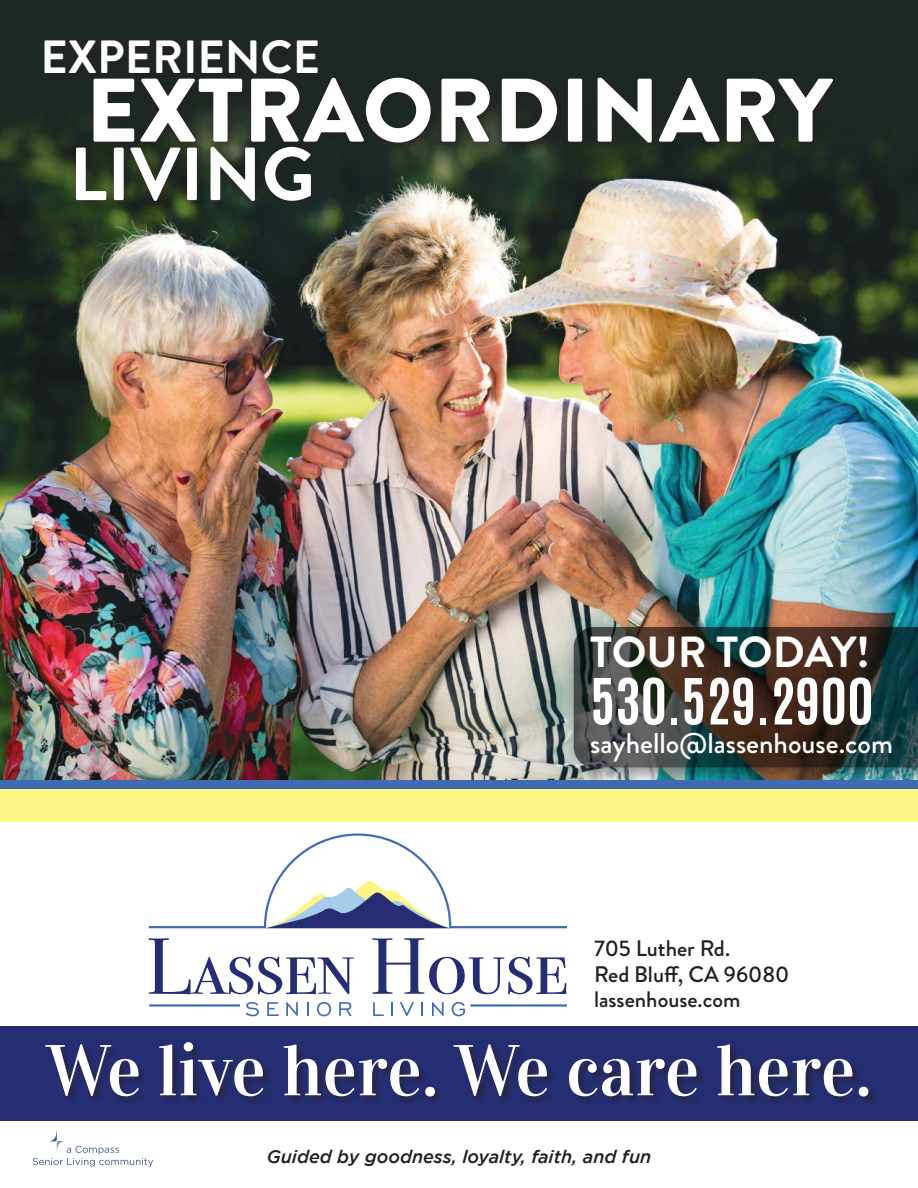
<style>
.page{position:relative;width:918px;height:1188px;background:#fff}
.page>*{position:absolute;margin:0;border:0;box-sizing:border-box;transform-origin:0 0}
.t1{font:900 90px "Brandon Grotesque";color:#fff}
.t2{font:700 75px "Brandon Grotesque";color:#fff}
.t3{font:72px "Vidaloka";color:#fff}
.t4{font:700 54px "Antonio";color:#fff}
.t5{font:700 46.5px "Brandon Grotesque";color:#fff}
.t6{font:700 43.5px "Brandon Grotesque";letter-spacing:-.005em;color:#fff}
.t7{font:500 28.5px "Brandon Grotesque";color:#fff}
.t8{font:500 22.5px/25.5px "Brandon Grotesque";color:#241f1f}
.t9{font:italic 500 18px "Gotham";color:#241f1f}
</style>
<div class="page">
<div style="left:0;top:0;width:918px;height:54px;background:#1e2924"></div>
<img style="left:0;top:189px;width:918px;height:591px">
<svg style="left:0;top:54px;width:918px;height:135px;background:#253127"></svg>
<div style="left:565px;top:618px;width:353px;height:172px;background:#241f1f;opacity:.5"></div>
<svg style="left:574px;top:627px;width:344px;height:140px;background:#373630"></svg>
<svg style="left:33px;top:1130px;width:120px;height:37px"></svg>
<div style="left:37px;top:33px;width:294px;height:54px;background:#1f2622"></div>
<div style="left:86px;top:70px;width:760px;height:86px;background:#241f1f;opacity:.75"></div>
<div style="left:69px;top:140px;width:256px;height:74px;background:#241f1f;opacity:.75"></div>
<hr style="left:917px;top:1073px;width:1px;height:115px;background:#18abca">
<div style="left:0;top:781px;width:918px;height:41px;background:#fdf483"></div>
<div style="left:0;top:1026px;width:918px;height:94px;background:#252e72"></div>
<div style="left:0;top:780px;width:918px;height:9px;background:#3f6bb4"></div>
<div style="left:46px;top:1043px;width:831px;height:62px;background:#241f1f;opacity:.5"></div>
<svg style="left:246px;top:1008px;width:13px;height:8px"></svg>
<svg style="left:267px;top:1008px;width:12px;height:8px"></svg>
<svg style="left:286px;top:1008px;width:12px;height:8px"></svg>
<svg style="left:307px;top:1008px;width:2px;height:8px"></svg>
<svg style="left:317px;top:1008px;width:14px;height:8px"></svg>
<svg style="left:339px;top:1008px;width:13px;height:8px"></svg>
<svg style="left:373px;top:1008px;width:11px;height:8px"></svg>
<svg style="left:391px;top:1008px;width:2px;height:8px"></svg>
<svg style="left:402px;top:1008px;width:10px;height:8px"></svg>
<svg style="left:421px;top:1008px;width:2px;height:8px"></svg>
<svg style="left:432px;top:1008px;width:12px;height:8px"></svg>
<svg style="left:452px;top:1008px;width:13px;height:8px"></svg>
<svg style="left:148px;top:833px;width:419px;height:175px"></svg>
<h3 class="t5" style="left:40px;top:25px;width:281px">EXPERIENCE</h3>
<h1 class="t1" style="left:86px;top:47px;width:748px">EXTRAORDINARY</h1>
<h2 class="t2" style="left:69px;top:122px;width:247px">LIVING</h2>
<h3 class="t6" style="left:590px;top:622px;width:281px">TOUR TODAY!</h3>
<h3 class="t4" style="left:590px;top:661px;width:285px">530.529.2900</h3>
<p class="t7" style="left:590px;top:723px;width:304px">sayhello@lassenhouse.com</p>
<p class="t8" style="left:594px;top:936px;width:197px">705 Luther Rd.<br>Red Bluff, CA 96080 lassenhouse.com</p>
<h3 class="t3" style="left:46px;top:1027px;width:827px">We live here. We care here.</h3>
<p class="t9" style="left:267px;top:1147px;width:386px">Guided by goodness, loyalty, faith, and fun</p>
</div>
